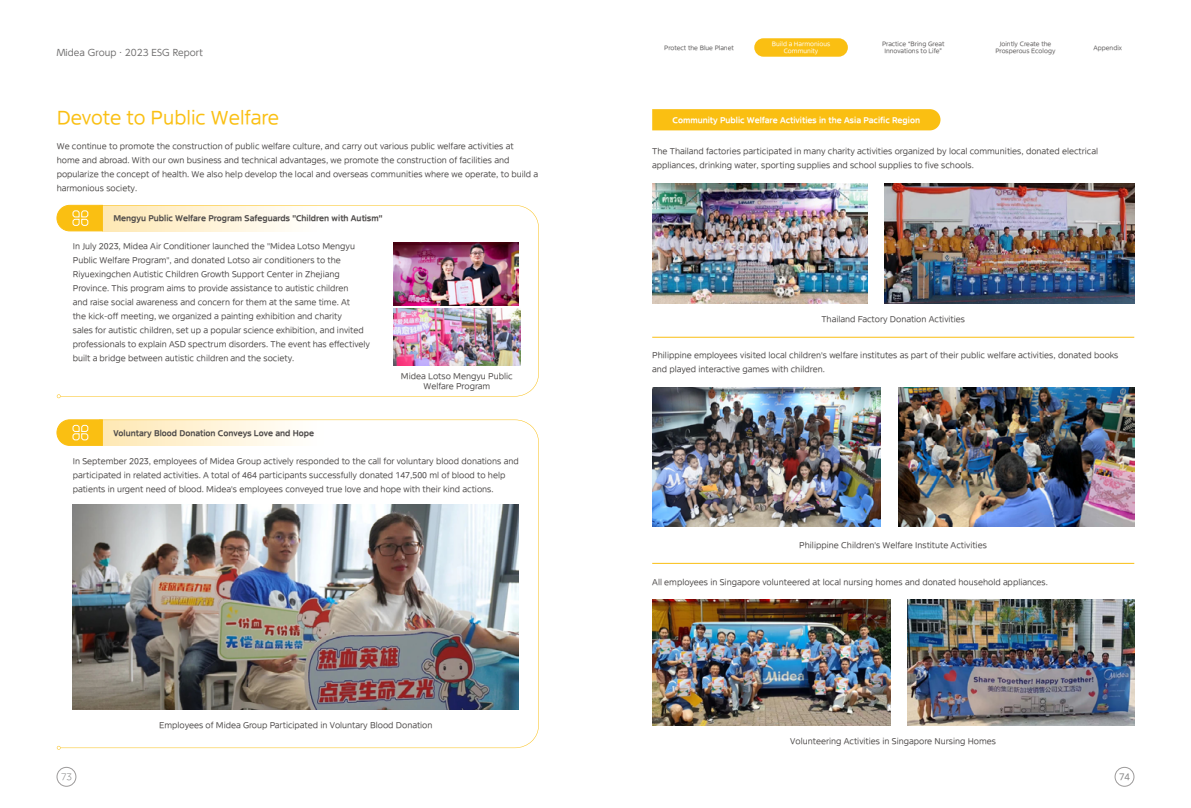
<style>
.page{position:relative;width:1191px;height:808px;background:#fff}
.page>*{position:absolute;margin:0;border:0;box-sizing:border-box;transform-origin:0 0}
.t1{font:18px "MEIDITYPE";color:#fabf12}
.t2{font:9px "TT UD Shin Go Pro Regular";color:#727171}
.t3{font:300 9px "MEIDITYPE";color:#898989}
.t4{font:9px "MEIDITYPE";color:#898989}
.t5{font:8px/14px "MEIDITYPE";color:#4c4948}
.t6{font:700 8px "MEIDITYPE";color:#4c4948}
.t7{font:700 8px "MEIDITYPE";color:#fff}
.t8{font:6px/7px "MEIDITYPE";color:#595757;text-align:center}
.t9{font:6px/7px "MEIDITYPE";color:#fff;text-align:center}
</style>
<div class="page">
<div style="left:57px;top:767px;width:19px;height:19px;border:1px solid #9c9a9a;border-radius:50%"></div>
<div style="left:1114px;top:767px;width:20px;height:19px;border:1px solid #9c9a9a;border-radius:50%"></div>
<div style="left:652px;top:109px;width:288px;height:21px;background:#fabf12"></div>
<svg style="left:56px;top:208px;width:5px;height:20px"></svg>
<svg style="left:56px;top:419px;width:47px;height:24px"></svg>
<svg style="left:61px;top:205px;width:478px;height:191px"></svg>
<svg style="left:61px;top:420px;width:478px;height:328px"></svg>
<svg style="left:57px;top:394px;width:4px;height:4px"></svg>
<svg style="left:57px;top:746px;width:4px;height:4px"></svg>
<img style="left:393px;top:309px;width:127px;height:56px">
<img style="left:393px;top:242px;width:125px;height:64px">
<img style="left:73px;top:504px;width:446px;height:206px">
<img style="left:652px;top:184px;width:215px;height:119px">
<img style="left:884px;top:184px;width:250px;height:119px">
<img style="left:899px;top:388px;width:235px;height:139px">
<hr style="left:652px;top:337px;width:482px;height:1px;background:#fabf12">
<hr style="left:652px;top:563px;width:482px;height:1px;background:#fabf12">
<img style="left:652px;top:388px;width:229px;height:139px">
<img style="left:652px;top:600px;width:238px;height:125px">
<img style="left:907px;top:600px;width:227px;height:125px">
<div style="left:754px;top:38px;width:94px;height:19px;background:#fabf12;border-radius:9px"></div>
<p class="t2" style="left:57px;top:45px;width:147px">Midea Group · 2023 ESG Report</p>
<p class="t8" style="left:664px;top:44px;width:71px">Protect the Blue Planet</p>
<p class="t9" style="left:772px;top:41px;width:60px">Build a Harmonious<br>Community</p>
<p class="t8" style="left:882px;top:41px;width:64px">Practice “Bring Great<br>Innovations to Life”</p>
<p class="t8" style="left:995px;top:41px;width:62px">Jointly Create the<br>Prosperous Ecology</p>
<p class="t8" style="left:1093px;top:44px;width:30px">Appendix</p>
<h1 class="t1" style="left:57px;top:108px;width:224px">Devote to Public Welfare</h1>
<p class="t5" style="left:57px;top:140px;width:483px">We continue to promote the construction of public welfare culture, and carry out various public welfare activities at home and abroad. With our own business and technical advantages, we promote the construction of facilities and popularize the concept of health. We also help develop the local and overseas communities where we operate, to build a harmonious society.</p>
<p class="t5" style="left:652px;top:145px;width:447px">The Thailand factories participated in many charity activities organized by local communities, donated electrical appliances, drinking water, sporting supplies and school supplies to five schools.</p>
<p class="t7" style="left:672px;top:115px;width:249px">Community Public Welfare Activities in the Asia Pacific Region</p>
<p class="t6" style="left:113px;top:214px;width:270px">Mengyu Public Welfare Program Safeguards "Children with Autism"</p>
<p class="t5" style="left:73px;top:240px;width:299px">In July 2023, Midea Air Conditioner launched the "Midea Lotso Mengyu Public Welfare Program", and donated Lotso air conditioners to the Riyuexingchen Autistic Children Growth Support Center in Zhejiang Province. This program aims to provide assistance to autistic children<br>and raise social awareness and concern for them at the same time. At<br>the kick-off meeting, we organized a painting exhibition and charity<br>sales for autistic children, set up a popular science exhibition, and invited professionals to explain ASD spectrum disorders. The event has effectively built a bridge between autistic children and the society.</p>
<p class="t6" style="left:113px;top:428px;width:202px">Voluntary Blood Donation Conveys Love and Hope</p>
<p class="t5" style="left:401px;top:371px;width:113px;line-height:10px;text-align:center">Midea Lotso Mengyu Public<br>Welfare Program</p>
<p class="t5" style="left:73px;top:454px;width:447px">In September 2023, employees of Midea Group actively responded to the call for voluntary blood donations and participated in related activities. A total of 464 participants successfully donated 147,500 ml of blood to help patients in urgent need of blood. Midea's employees conveyed true love and hope with their kind actions.</p>
<p class="t5" style="left:159px;top:718px;width:275px">Employees of Midea Group Participated in Voluntary Blood Donation</p>
<p class="t5" style="left:821px;top:312px;width:145px">Thailand Factory Donation Activities</p>
<p class="t5" style="left:652px;top:349px;width:468px">Philippine employees visited local children's welfare institutes as part of their public welfare activities, donated books and played interactive games with children.</p>
<p class="t5" style="left:799px;top:538px;width:189px">Philippine Children's Welfare Institute Activities</p>
<p class="t5" style="left:652px;top:575px;width:397px">All employees in Singapore volunteered at local nursing homes and donated household appliances.</p>
<p class="t5" style="left:790px;top:734px;width:207px">Volunteering Activities in Singapore Nursing Homes</p>
<p class="t3" style="left:61px;top:772px;width:12px">73</p>
<p class="t4" style="left:1119px;top:772px;width:13px">74</p>
</div>
